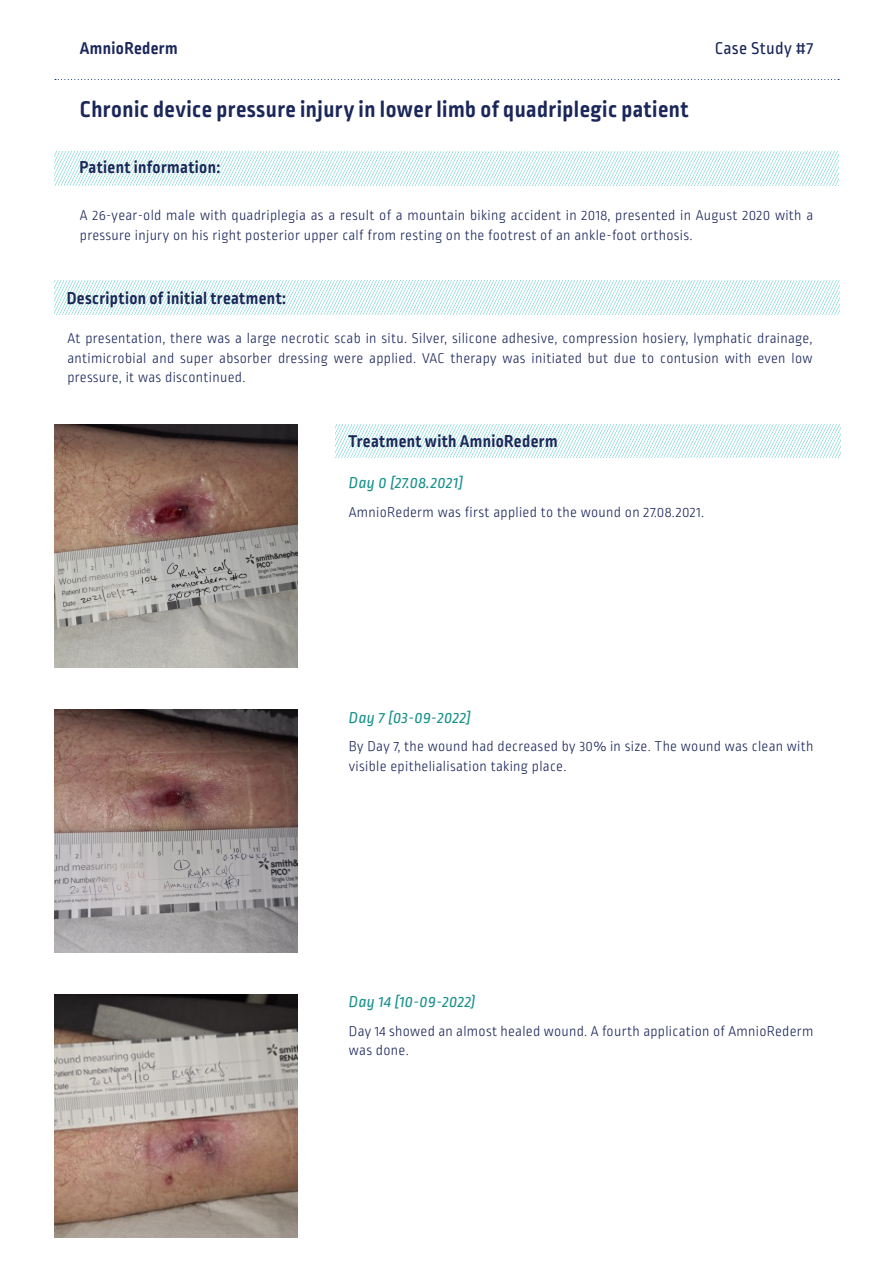
<style>
.page{position:relative;width:893px;height:1263px;background:#fff}
.page>*{position:absolute;margin:0;border:0;box-sizing:border-box;transform-origin:0 0}
.t1{font:700 24px "Ropa Soft Pro";letter-spacing:.02em;color:#1b275a}
.t2{font:700 18px "Ropa Soft Pro";letter-spacing:.02em;color:#1b275a}
.t3{font:18px "Ropa Soft Pro";letter-spacing:.02em;color:#1b275a}
.t4{font:italic 16.5px "Ropa Soft Pro";letter-spacing:.02em;color:#19918b}
.t5{font:300 15px/19.5px "Ropa Soft Pro";letter-spacing:.02em;color:#1b275a}
</style>
<div class="page">
<img style="left:54px;top:151px;width:784px;height:34px">
<svg style="left:55px;top:79px;width:784px;height:1px"></svg>
<img style="left:54px;top:281px;width:786px;height:33px">
<img style="left:336px;top:424px;width:504px;height:34px">
<img style="left:54px;top:424px;width:244px;height:243px">
<img style="left:54px;top:709px;width:243px;height:244px">
<img style="left:54px;top:994px;width:244px;height:243px">
<p class="t2" style="left:80px;top:38px;width:99px">AmnioRederm</p>
<p class="t3" style="left:715px;top:39px;width:100px">Case Study #7</p>
<p class="t1" style="left:80px;top:96px;width:610px">Chronic device pressure injury in lower limb of quadriplegic patient</p>
<p class="t2" style="left:79px;top:157px;width:143px">Patient information:</p>
<p class="t5" style="left:80px;top:206px;width:735px">A 26-year-old male with quadriplegia as a result of a mountain biking accident in 2018, presented in August 2020 with a pressure injury on his right posterior upper calf from resting on the footrest of an ankle-foot orthosis.</p>
<p class="t2" style="left:67px;top:288px;width:221px">Description of initial treatment:</p>
<p class="t5" style="left:67px;top:330px;width:747px;text-align:justify">At presentation, there was a large necrotic scab in situ. Silver, silicone adhesive, compression hosiery, lymphatic drainage, antimicrobial and super absorber dressing were applied. VAC therapy was initiated but due to contusion with even low pressure, it was discontinued.</p>
<p class="t2" style="left:348px;top:431px;width:211px">Treatment with AmnioRederm</p>
<p class="t4" style="left:349px;top:473px;width:116px">Day 0 [27.08.2021]</p>
<p class="t5" style="left:349px;top:503px;width:357px">AmnioRederm was first applied to the wound on 27.08.2021.</p>
<p class="t4" style="left:349px;top:708px;width:123px">Day 7 [03-09-2022]</p>
<p class="t5" style="left:349px;top:737px;width:466px">By Day 7, the wound had decreased by 30% in size. The wound was clean with visible epithelialisation taking place.</p>
<p class="t4" style="left:349px;top:993px;width:128px">Day 14 [10-09-2022)</p>
<p class="t5" style="left:349px;top:1022px;width:466px">Day 14 showed an almost healed wound. A fourth application of AmnioRederm was done.</p>
</div>
